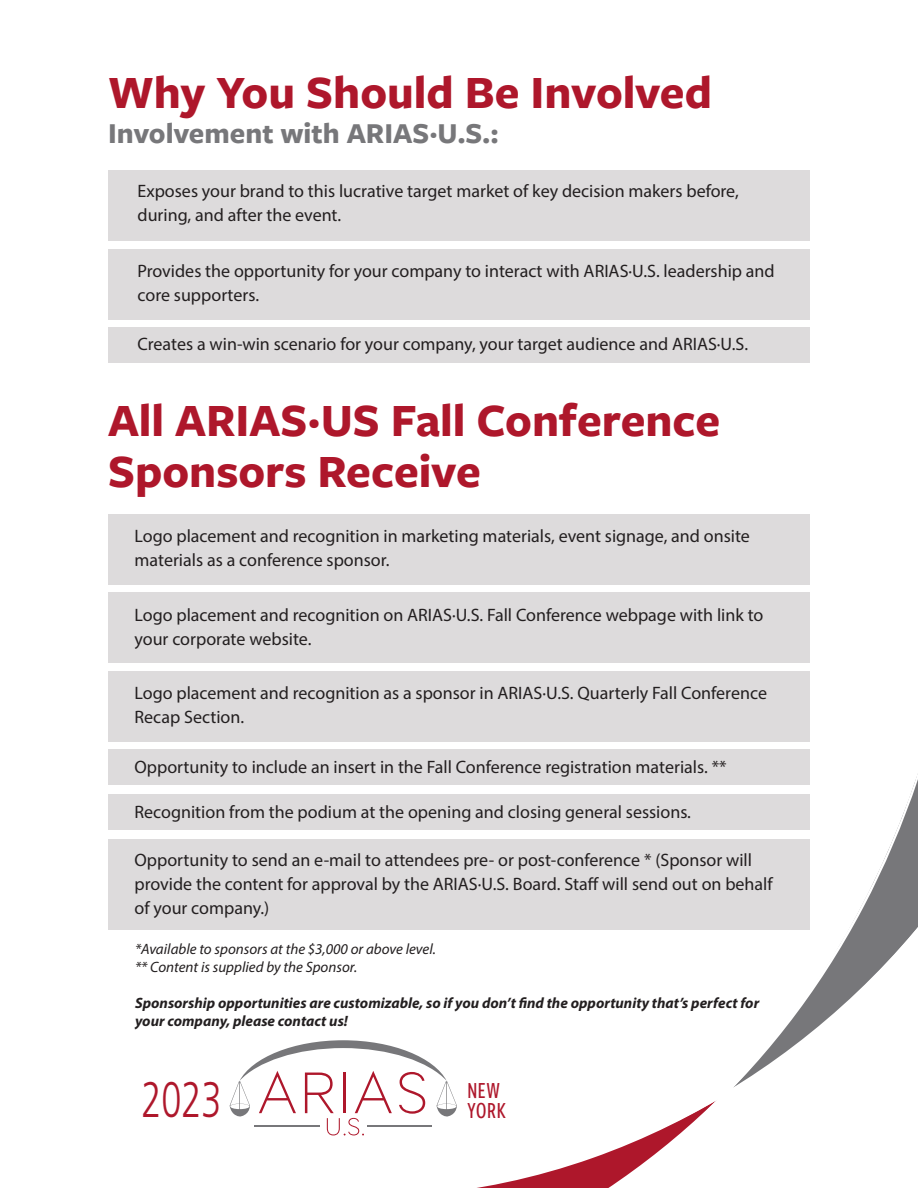
<style>
.page{position:relative;width:918px;height:1188px;background:#fff}
.page>*{position:absolute;margin:0;border:0;box-sizing:border-box;transform-origin:0 0}
.t1{font:300 49.95px "Frutiger";color:#ae172b;scale:.72 1}
.t2{font:700 48px/51px "Freight Sans Pro";color:#ae172b}
.t3{font:700 30px "Freight Sans Pro";color:#77777a}
.t4{font:500 24px "Freight Sans Cmp Pro";color:#ae172b}
.t5{font:18px/24px "Myriad Pro";color:#231f20}
.t6{font:italic 700 15px/18px "Myriad Pro";color:#231f20}
.t7{font:italic 15px/18px "Myriad Pro";color:#231f20}
</style>
<div class="page">
<svg style="left:418px;top:584px;width:500px;height:504px"></svg>
<svg style="left:230px;top:1040px;width:487px;height:148px"></svg>
<div style="left:108px;top:170px;width:702px;height:71px;background:#dddbdc"></div>
<div style="left:108px;top:514px;width:702px;height:70px;background:#dddbdc"></div>
<div style="left:108px;top:750px;width:702px;height:35px;background:#dddbdc"></div>
<div style="left:108px;top:249px;width:702px;height:70px;background:#dddbdc"></div>
<div style="left:108px;top:592px;width:702px;height:71px;background:#dddbdc"></div>
<div style="left:108px;top:794px;width:702px;height:35px;background:#dddbdc"></div>
<div style="left:108px;top:327px;width:702px;height:36px;background:#dddbdc"></div>
<div style="left:108px;top:671px;width:702px;height:70px;background:#dddbdc"></div>
<div style="left:108px;top:839px;width:702px;height:91px;background:#dddbdc"></div>
<h2 class="t2" style="left:108px;top:65px;width:606px">Why You Should Be Involved</h2>
<h3 class="t3" style="left:108px;top:112px;width:392px">Involvement with ARIAS·U.S.:</h3>
<p class="t5" style="left:138px;top:179px;width:603px">Exposes your brand to this lucrative target market of key decision makers before, during, and after the event.</p>
<p class="t5" style="left:138px;top:258px;width:639px">Provides the opportunity for your company to interact with ARIAS·U.S. leadership and core supporters.</p>
<p class="t5" style="left:138px;top:332px;width:612px">Creates a win-win scenario for your company, your target audience and ARIAS·U.S.</p>
<h2 class="t2" style="left:108px;top:394px;width:614px">All ARIAS·US Fall Conference<br>Sponsors Receive</h2>
<p class="t5" style="left:135px;top:523px;width:617px">Logo placement and recognition in marketing materials, event signage, and onsite materials as a conference sponsor.</p>
<p class="t5" style="left:135px;top:603px;width:630px">Logo placement and recognition on ARIAS·U.S. Fall Conference webpage with link to your corporate website.</p>
<p class="t5" style="left:135px;top:681px;width:634px">Logo placement and recognition as a sponsor in ARIAS·U.S. Quarterly Fall Conference<br>Recap Section.</p>
<p class="t5" style="left:135px;top:754px;width:594px">Opportunity to include an insert in the Fall Conference registration materials. **</p>
<p class="t5" style="left:135px;top:799px;width:558px">Recognition from the podium at the opening and closing general sessions.</p>
<p class="t5" style="left:135px;top:847px;width:640px">Opportunity to send an e-mail to attendees pre- or post-conference * (Sponsor will provide the content for approval by the ARIAS·U.S. Board. Staff will send out on behalf of your company.)</p>
<p class="t7" style="left:135px;top:940px;width:302px">*Available to sponsors at the $3,000 or above level. ** Content is supplied by the Sponsor.</p>
<p class="t6" style="left:135px;top:993px;width:626px">Sponsorship opportunities are customizable, so if you don’t find the opportunity that’s perfect for your company, please contact us!</p>
<h1 class="t1" style="left:141px;top:1072px;width:113px">2023</h1>
<h3 class="t4" style="left:467px;top:1075px;width:35px">NEW</h3>
<h3 class="t4" style="left:467px;top:1094px;width:40px">YORK</h3>
</div>
